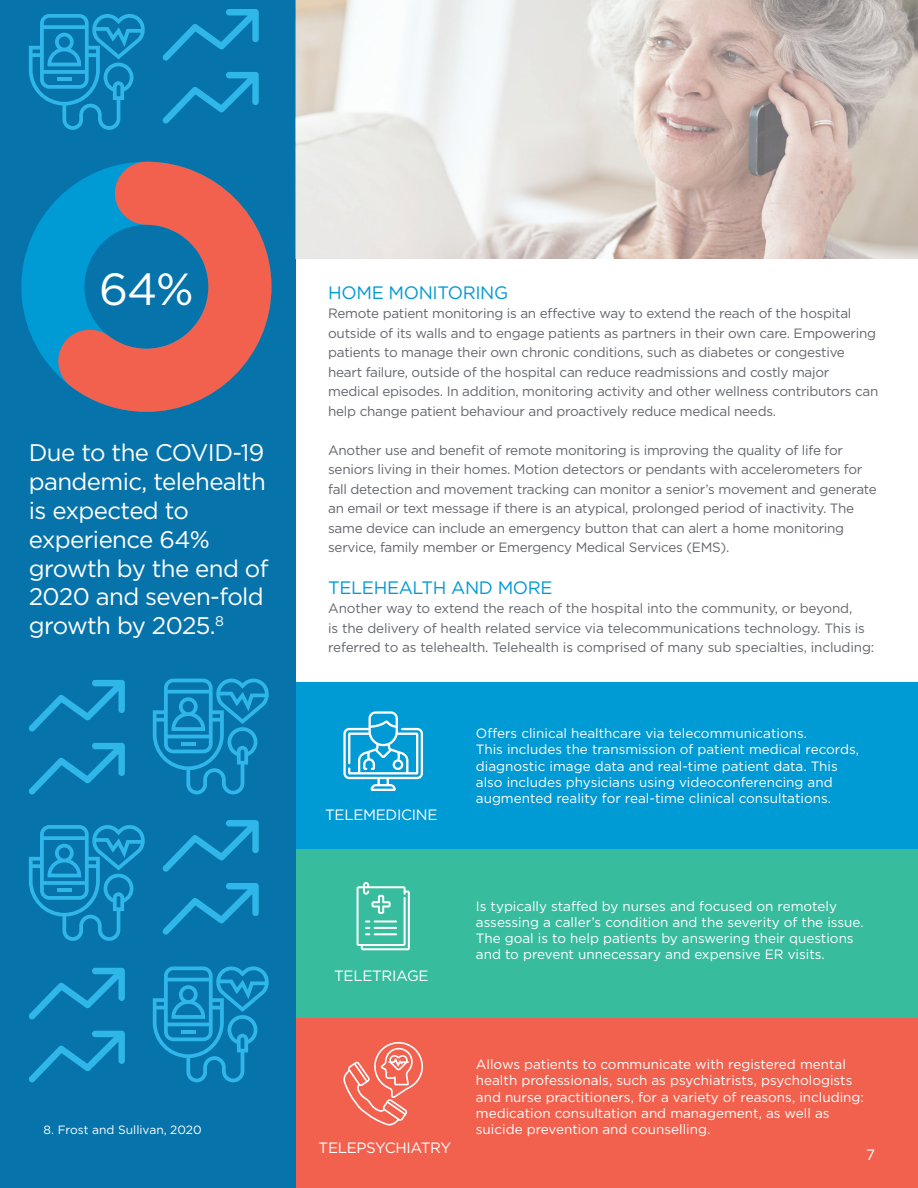
<style>
.page{position:relative;width:918px;height:1188px;background:#fff}
.page>*{position:absolute;margin:0;border:0;box-sizing:border-box;transform-origin:0 0}
.t1{font:45px "Gotham";color:#fff}
.t2{font:24px/28.8px "Gotham";letter-spacing:-.025em;color:#fff}
.t3{font:18px "Gotham";letter-spacing:-.02em;color:#009ad4}
.t4{font:15px "Gotham";letter-spacing:-.02em;color:#fff}
.t5{font:13.5px/19.5px "Gotham";letter-spacing:-.02em;color:#63666b}
.t6{font:13.5px/16.2px "Gotham";color:#fff}
.t7{font:12px "Gotham";color:#fff}
</style>
<div class="page">
<div style="left:0;top:682px;width:918px;height:168px;background:#009ad4"></div>
<div style="left:0;top:850px;width:918px;height:168px;background:#37bd9e"></div>
<div style="left:0;top:1018px;width:918px;height:170px;background:#f1614e"></div>
<div style="left:0;top:0;width:295px;height:1188px;background:#0674ab"></div>
<img style="left:295px;top:0;width:623px;height:259px">
<svg style="left:21px;top:130px;width:282px;height:313px"></svg>
<svg style="left:343px;top:711px;width:80px;height:80px"></svg>
<svg style="left:357px;top:882px;width:53px;height:68px"></svg>
<svg style="left:343px;top:1042px;width:80px;height:83px"></svg>
<svg style="left:29px;top:825px;width:116px;height:116px"></svg>
<svg style="left:162px;top:820px;width:97px;height:52px"></svg>
<svg style="left:162px;top:883px;width:97px;height:52px"></svg>
<svg style="left:29px;top:14px;width:116px;height:116px"></svg>
<svg style="left:162px;top:9px;width:97px;height:52px"></svg>
<svg style="left:162px;top:72px;width:97px;height:52px"></svg>
<svg style="left:153px;top:966px;width:116px;height:116px"></svg>
<svg style="left:29px;top:968px;width:96px;height:52px"></svg>
<svg style="left:29px;top:1031px;width:96px;height:52px"></svg>
<svg style="left:153px;top:679px;width:116px;height:115px"></svg>
<svg style="left:29px;top:680px;width:96px;height:52px"></svg>
<svg style="left:29px;top:743px;width:96px;height:52px"></svg>
<p class="t1" style="left:99px;top:260px;width:96px">64%</p>
<p class="t2" style="left:29px;top:438px;width:241px">Due to the COVID-19 pandemic, telehealth is expected to experience 64% growth by the end of<br>2020 and seven-fold growth by 2025.<sup>8</sup></p>
<p class="t3" style="left:328px;top:281px;width:182px">HOME MONITORING</p>
<p class="t5" style="left:328px;top:303px;width:552px">Remote patient monitoring is an effective way to extend the reach of the hospital outside of its walls and to engage patients as partners in their own care. Empowering patients to manage their own chronic conditions, such as diabetes or congestive heart failure, outside of the hospital can reduce readmissions and costly major medical episodes. In addition, monitoring activity and other wellness contributors can help change patient behaviour and proactively reduce medical needs.</p>
<p class="t5" style="left:328px;top:440px;width:550px">Another use and benefit of remote monitoring is improving the quality of life for seniors living in their homes. Motion detectors or pendants with accelerometers for fall detection and movement tracking can monitor a senior’s movement and generate an email or text message if there is an atypical, prolonged period of inactivity. The same device can include an emergency button that can alert a home monitoring service, family member or Emergency Medical Services (EMS).</p>
<p class="t3" style="left:328px;top:576px;width:226px">TELEHEALTH AND MORE</p>
<p class="t5" style="left:328px;top:599px;width:548px">Another way to extend the reach of the hospital into the community, or beyond,<br>is the delivery of health related service via telecommunications technology. This is referred to as telehealth. Telehealth is comprised of many sub specialties, including:</p>
<p class="t4" style="left:325px;top:805px;width:114px">TELEMEDICINE</p>
<p class="t4" style="left:334px;top:966px;width:96px">TELETRIAGE</p>
<p class="t6" style="left:476px;top:725px;width:385px">Offers clinical healthcare via telecommunications.<br>This includes the transmission of patient medical records, diagnostic image data and real-time patient data. This also includes physicians using videoconferencing and augmented reality for real-time clinical consultations.</p>
<p class="t6" style="left:476px;top:898px;width:389px">Is typically staffed by nurses and focused on remotely assessing a caller’s condition and the severity of the issue.<br>The goal is to help patients by answering their questions and to prevent unnecessary and expensive ER visits.</p>
<p class="t6" style="left:476px;top:1056px;width:390px">Allows patients to communicate with registered mental health professionals, such as psychiatrists, psychologists and nurse practitioners, for a variety of reasons, including: medication consultation and management, as well as</p>
<p class="t7" style="left:44px;top:1122px;width:160px">8. Frost and Sullivan, 2020</p>
<p class="t6" style="left:476px;top:1121px;width:236px">suicide prevention and counselling.</p>
<p class="t4" style="left:319px;top:1138px;width:134px">TELEPSYCHIATRY</p>
<p class="t4" style="left:866px;top:1145px;width:10px">7</p>
</div>
